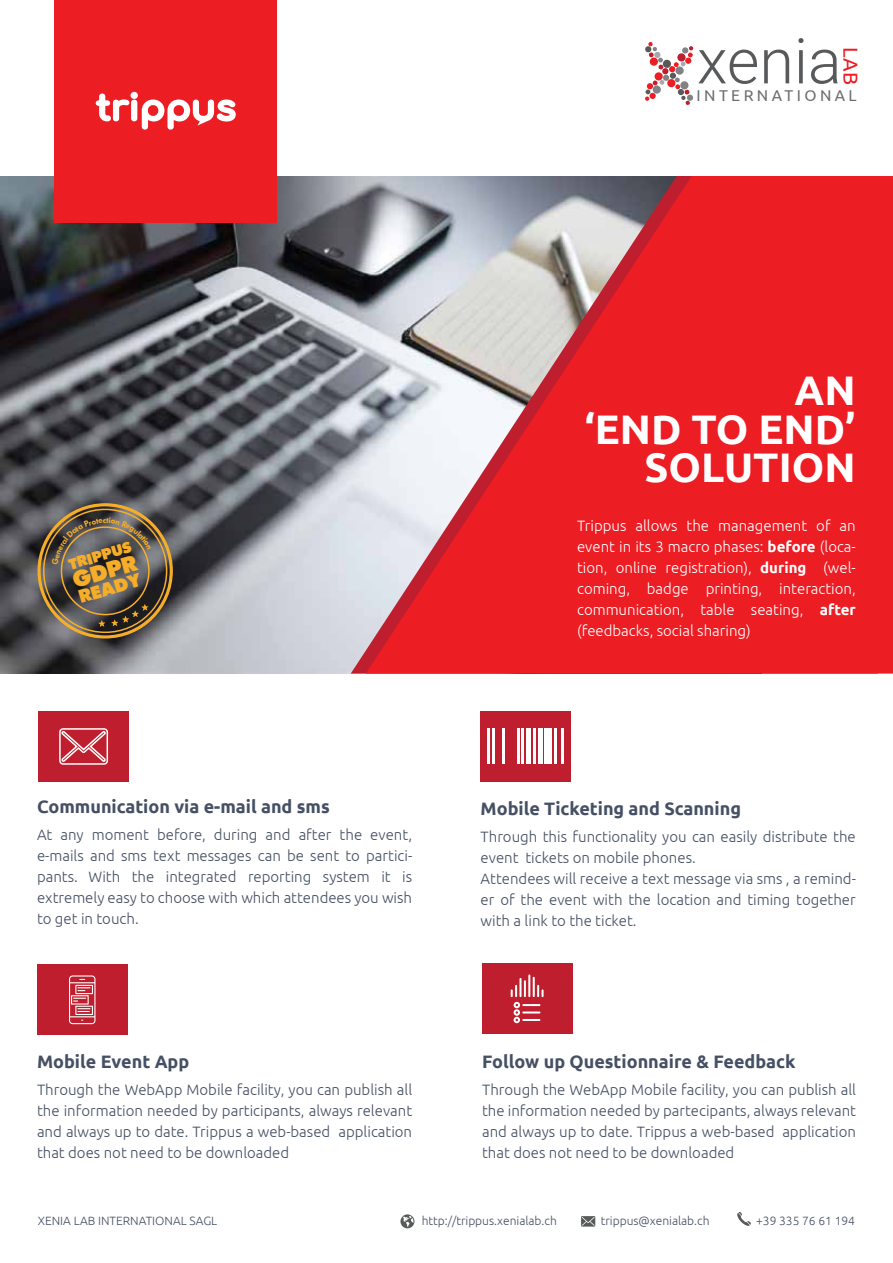
<style>
.page{position:relative;width:893px;height:1263px;background:#fff}
.page>*{position:absolute;margin:0;border:0;box-sizing:border-box;transform-origin:0 0}
.t1{font:300 62.85px "Roboto";color:#58595b}
.t2{font:700 41.25px/38.4px "Ubuntu";color:#fff;text-align:right}
.t3{font:800 22.5px "Futura BQ";color:#f6ae29}
.t4{font:20.4px "Ubuntu";color:#ed1d24}
.t5{font:800 18.45px "Futura BQ";color:#f6ae29}
.t6{font:700 18px "Ubuntu";color:#455064}
.t7{font:15.6px "Ubuntu";letter-spacing:.22em;color:#6d6e71}
.t8{font:800 15.15px "Futura BQ";color:#f6ae29}
.t9{font:300 15px/21px "Ubuntu";color:#455064;text-align:justify}
.t10{font:300 15px/21px "Ubuntu";color:#fff;text-align:justify}
.t11{font:300 12px "Ubuntu";color:#455064}
.t12{font:600 8.4px "Futura BQ";color:#f6ae29}
.s1{font-weight:700}
</style>
<div class="page">
<img style="left:0;top:176px;width:351px;height:498px">
<svg style="left:645px;top:42px;width:48px;height:63px"></svg>
<div style="left:54px;top:0;width:222px;height:222px;background:#ed1d24"></div>
<svg style="left:351px;top:176px;width:15px;height:498px;background:#acabb3"></svg>
<svg style="left:366px;top:176px;width:527px;height:498px;background:#df4c52"></svg>
<div style="left:39px;top:711px;width:90px;height:71px;background:#be1e2d"></div>
<svg style="left:59px;top:728px;width:50px;height:37px"></svg>
<div style="left:481px;top:711px;width:90px;height:71px;background:#be1e2d"></div>
<hr style="left:550px;top:729px;width:2px;height:35px;background:#fff">
<hr style="left:487px;top:729px;width:3px;height:35px;background:#fff">
<hr style="left:493px;top:729px;width:2px;height:35px;background:#fff">
<hr style="left:502px;top:729px;width:2px;height:35px;background:#fff">
<hr style="left:517px;top:729px;width:2px;height:35px;background:#fff">
<hr style="left:521px;top:729px;width:3px;height:35px;background:#fff">
<div style="left:526px;top:729px;width:5px;height:35px;background:#fff"></div>
<hr style="left:538px;top:729px;width:4px;height:35px;background:#fff">
<hr style="left:544px;top:729px;width:4px;height:35px;background:#fff">
<hr style="left:554px;top:729px;width:2px;height:35px;background:#fff">
<hr style="left:562px;top:729px;width:2px;height:35px;background:#fff">
<hr style="left:533px;top:729px;width:3px;height:35px;background:#fff">
<div style="left:37px;top:964px;width:90px;height:71px;background:#be1e2d"></div>
<svg style="left:69px;top:975px;width:26px;height:49px"></svg>
<div style="left:482px;top:963px;width:90px;height:71px;background:#be1e2d"></div>
<hr style="left:528px;top:974px;width:2px;height:23px;background:#fff">
<hr style="left:533px;top:977px;width:2px;height:20px;background:#fff">
<svg style="left:511px;top:978px;width:33px;height:45px"></svg>
<svg style="left:400px;top:1214px;width:14px;height:14px"></svg>
<svg style="left:581px;top:1216px;width:14px;height:10px"></svg>
<svg style="left:737px;top:1212px;width:14px;height:14px"></svg>
<svg style="left:96px;top:92px;width:140px;height:38px"></svg>
<div style="left:43px;top:509px;width:124px;height:124px;border:2px solid #f6ae29;border-radius:50%"></div>
<div style="left:38px;top:503px;width:135px;height:135px;border:3px solid #f6ae29;border-radius:50%"></div>
<svg style="left:98px;top:620px;width:7px;height:7px"></svg>
<svg style="left:111px;top:604px;width:37px;height:22px"></svg>
<svg style="left:52px;top:517px;width:99px;height:48px;background:#5d5752"></svg>
<h1 class="t1" style="left:697px;top:17px;width:146px">xenia</h1>
<h3 class="t4" style="left:863px;top:47px;width:39px;rotate:90deg">LAB</h3>
<p class="t7" style="left:697px;top:86px;width:162px">INTERNATIONAL</p>
<p class="t12" style="left:103px;top:515px;width:5px">c</p>
<p class="t8" style="left:67px;top:555px;width:66px;rotate:-16deg">TRIPPUS</p>
<h3 class="t3" style="left:69px;top:566px;width:68px;rotate:-16deg">GDPR</h3>
<p class="t5" style="left:76px;top:585px;width:65px;rotate:-16deg">READY</p>
<p class="t6" style="left:37px;top:796px;width:294px">Communication via e-mail and sms</p>
<p class="t9" style="left:37px;top:824px;width:377px">At any moment before, during and after the event, e-mails and sms text messages can be sent to partici&shy;pants. With the integrated reporting system it is extremely easy to choose with which attendees you wish to get in touch.</p>
<p class="t6" style="left:37px;top:1050px;width:154px">Mobile Event App</p>
<p class="t9" style="left:37px;top:1078px;width:377px">Through the WebApp Mobile facility, you can publish all the information needed by participants, always relevant and always up to date. Trippus a web-based application that does not need to be downloaded</p>
<h2 class="t2" style="left:585px;top:371px;width:272px">AN<br>‘END TO END’<br>SOLUTION</h2>
<p class="t10" style="left:577px;top:515px;width:280px">Trippus allows the management of an event in its 3 macro phases: <span class="s1">before</span> (loca&shy;tion, online registration), <span class="s1">during</span> (wel&shy;coming, badge printing, interaction, communication, table seating, <span class="s1">after </span>(feedbacks, social sharing)</p>
<p class="t6" style="left:481px;top:798px;width:262px">Mobile Ticketing and Scanning</p>
<p class="t9" style="left:481px;top:826px;width:377px;text-align:left">Through this functionality you can easily distribute the event tickets on mobile phones.<br>Attendees will receive a text message via sms , a remind&shy;er of the event with the location and timing together with a link to the ticket.</p>
<p class="t6" style="left:482px;top:1050px;width:315px">Follow up Questionnaire &amp; Feedback</p>
<p class="t9" style="left:482px;top:1078px;width:375px">Through the WebApp Mobile facility, you can publish all the information needed by partecipants, always relevant and always up to date. Trippus a web-based application that does not need to be downloaded</p>
<p class="t11" style="left:38px;top:1213px;width:181px">XENIA LAB INTERNATIONAL SAGL</p>
<p class="t11" style="left:422px;top:1213px;width:137px">http://trippus.xenialab.ch</p>
<p class="t11" style="left:601px;top:1213px;width:110px">trippus@xenialab.ch</p>
<p class="t11" style="left:756px;top:1213px;width:100px">+39 335 76 61 194</p>
</div>
